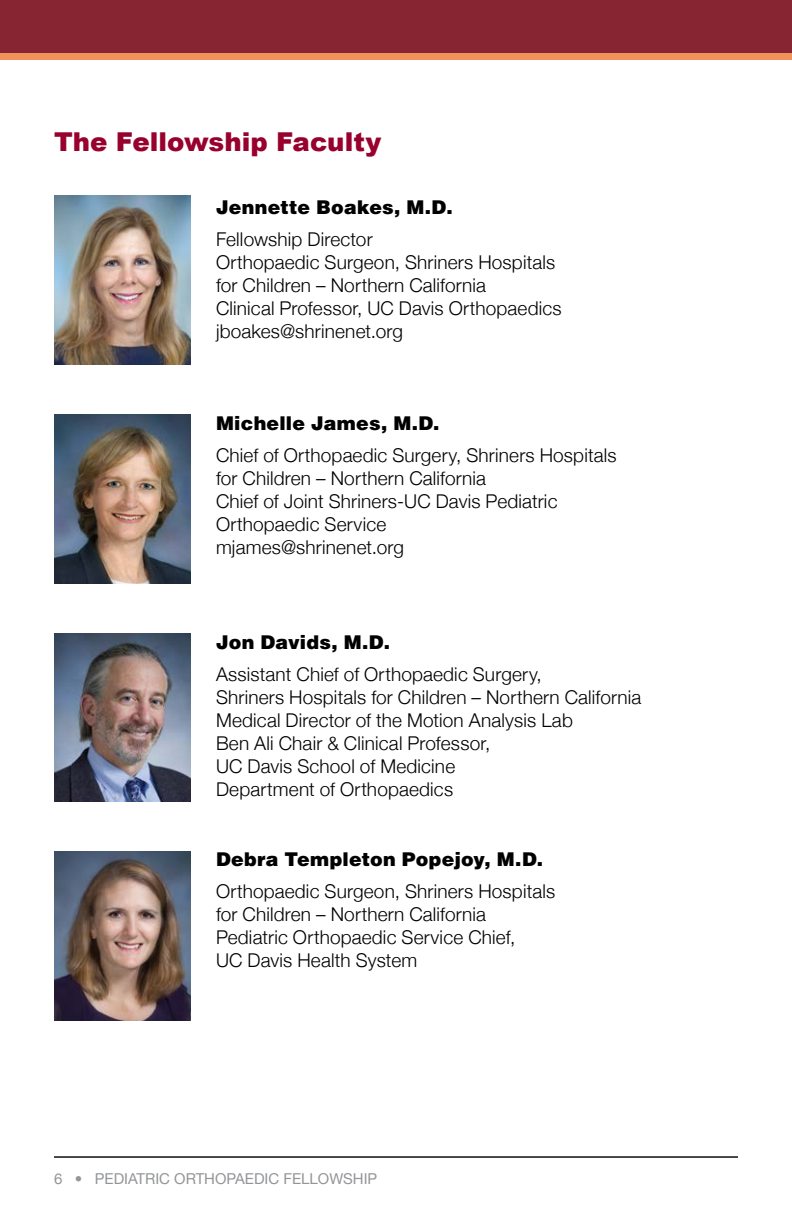
<style>
.page{position:relative;width:792px;height:1224px;background:#fff}
.page>*{position:absolute;margin:0;border:0;box-sizing:border-box;transform-origin:0 0}
.headline{font:900 26px "Arial";color:#98002e}
.body_text{font:300 19px/23px "Helvetica Neue";letter-spacing:.01em;color:#000}
.Subhead___black{font:900 19px "Helvetica";letter-spacing:.01em;color:#000}
.t1{font:15px "Helvetica Neue";color:#939598}
</style>
<div class="page">
<div style="left:0;top:0;width:792px;height:53px;background:#882533"></div>
<hr style="left:54px;top:1156px;width:684px;height:2px;background:#000">
<div style="left:0;top:53px;width:792px;height:6px;background:#ef9358"></div>
<img style="left:54px;top:195px;width:136px;height:169px">
<img style="left:54px;top:414px;width:136px;height:169px">
<img style="left:54px;top:633px;width:136px;height:169px">
<img style="left:54px;top:852px;width:136px;height:169px">
<p class="headline" style="left:54px;top:123px;width:329px">The Fellowship Faculty</p>
<p class="Subhead___black" style="left:216px;top:195px;width:238px">Jennette Boakes, M.D.</p>
<p class="body_text" style="left:216px;top:228px;width:158px">Fellowship Director</p>
<p class="body_text" style="left:216px;top:251px;width:341px">Orthopaedic Surgeon, Shriners Hospitals for Children – Northern California</p>
<p class="body_text" style="left:216px;top:297px;width:347px">Clinical Professor, UC Davis Orthopaedics</p>
<p class="body_text" style="left:216px;top:320px;width:189px">jboakes@shrinenet.org</p>
<p class="Subhead___black" style="left:216px;top:411px;width:225px">Michelle James, M.D.</p>
<p class="body_text" style="left:216px;top:444px;width:402px">Chief of Orthopaedic Surgery, Shriners Hospitals for Children – Northern California</p>
<p class="body_text" style="left:216px;top:490px;width:343px">Chief of Joint Shriners-UC Davis Pediatric<br>Orthopaedic Service</p>
<p class="body_text" style="left:216px;top:536px;width:190px">mjames@shrinenet.org</p>
<p class="Subhead___black" style="left:216px;top:630px;width:176px">Jon Davids, M.D.</p>
<p class="body_text" style="left:216px;top:663px;width:427px">Assistant Chief of Orthopaedic Surgery,<br>Shriners Hospitals for Children – Northern California</p>
<p class="body_text" style="left:216px;top:709px;width:358px">Medical Director of the Motion Analysis Lab</p>
<p class="body_text" style="left:216px;top:732px;width:276px">Ben Ali Chair &amp; Clinical Professor,<br>UC Davis School of Medicine</p>
<p class="body_text" style="left:216px;top:778px;width:239px">Department of Orthopaedics</p>
<p class="Subhead___black" style="left:216px;top:847px;width:329px">Debra Templeton Popejoy, M.D.</p>
<p class="body_text" style="left:216px;top:880px;width:341px">Orthopaedic Surgeon, Shriners Hospitals for Children – Northern California</p>
<p class="body_text" style="left:216px;top:926px;width:301px">Pediatric Orthopaedic Service Chief,<br>UC Davis Health System</p>
<p class="t1" style="left:54px;top:1170px;width:325px">6 • PEDIATRIC ORTHOPAEDIC FELLOWSHIP</p>
</div>
